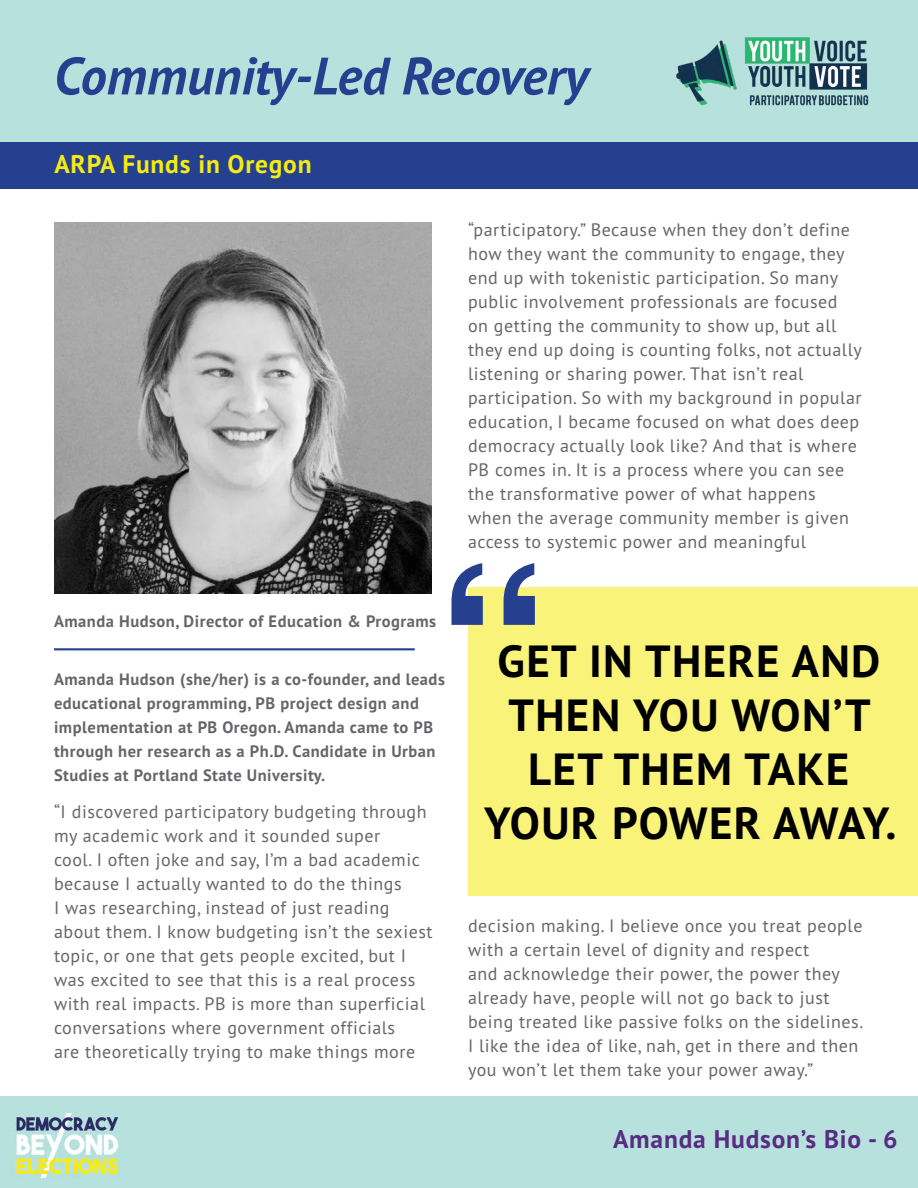
<style>
.page{position:relative;width:918px;height:1188px;background:#fff}
.page>*{position:absolute;margin:0;border:0;box-sizing:border-box;transform-origin:0 0}
.t1{font:italic 700 52.5px "PT Sans Pro";color:#25408f}
.t2{font:700 45px/54px "PT Sans Pro";letter-spacing:.03em;color:#000;text-align:center}
.t3{font:700 25.5px "PT Sans Pro";letter-spacing:.03em;color:#572c82}
.t4{font:700 25.5px "PT Sans Pro";letter-spacing:.03em;color:#f5eb12}
.t5{font:18px/24px "PT Sans Pro";letter-spacing:.03em;color:#656669}
.t6{font:700 16.5px/24px "PT Sans Pro";letter-spacing:.03em;color:#656669}
</style>
<div class="page">
<div style="left:0;top:1096px;width:918px;height:92px;background:#b7e1dd"></div>
<div style="left:0;top:0;width:918px;height:143px;background:#b7e1dd"></div>
<img style="left:16px;top:1114px;width:103px;height:64px">
<div style="left:0;top:143px;width:918px;height:46px;background:#25408f"></div>
<img style="left:54px;top:222px;width:378px;height:372px">
<div style="left:469px;top:588px;width:449px;height:308px;background:#f9f379"></div>
<svg style="left:451px;top:563px;width:84px;height:62px"></svg>
<img style="left:676px;top:37px;width:193px;height:69px">
<hr style="left:54px;top:648px;width:361px;height:2px;background:#25408f">
<h1 class="t1" style="left:54px;top:42px;width:536px">Community-Led Recovery</h1>
<h3 class="t4" style="left:54px;top:148px;width:259px">ARPA Funds in Oregon</h3>
<p class="t5" style="left:468px;top:217px;width:395px">“participatory.” Because when they don’t define how they want the community to engage, they end up with tokenistic participation. So many public involvement professionals are focused on getting the community to show up, but all they end up doing is counting folks, not actually listening or sharing power. That isn’t real participation. So with my background in popular education, I became focused on what does deep democracy actually look like? And that is where PB comes in. It is a process where you can see the transformative power of what happens when the average community member is given access to systemic power and meaningful</p>
<p class="t6" style="left:54px;top:609px;width:384px">Amanda Hudson, Director of Education &amp; Programs</p>
<p class="t6" style="left:54px;top:667px;width:392px">Amanda Hudson (she/her) is a co-founder, and leads educational programming, PB project design and implementation at PB Oregon. Amanda came to PB through her research as a Ph.D. Candidate in Urban Studies at Portland State University.</p>
<p class="t5" style="left:54px;top:799px;width:380px">“I discovered participatory budgeting through my academic work and it sounded super<br>cool. I often joke and say, I’m a bad academic because I actually wanted to do the things<br>I was researching, instead of just reading about them. I know budgeting isn’t the sexiest topic, or one that gets people excited, but I was excited to see that this is a real process with real impacts. PB is more than superficial conversations where government officials<br>are theoretically trying to make things more</p>
<h2 class="t2" style="left:484px;top:633px;width:414px">GET IN THERE AND<br>THEN YOU WON’T<br>LET THEM TAKE<br>YOUR POWER AWAY.</h2>
<p class="t5" style="left:468px;top:913px;width:397px">decision making. I believe once you treat people with a certain level of dignity and respect<br>and acknowledge their power, the power they already have, people will not go back to just being treated like passive folks on the sidelines.<br>I like the idea of like, nah, get in there and then you won’t let them take your power away.”</p>
<h3 class="t3" style="left:613px;top:1123px;width:286px">Amanda Hudson’s Bio - 6</h3>
</div>
